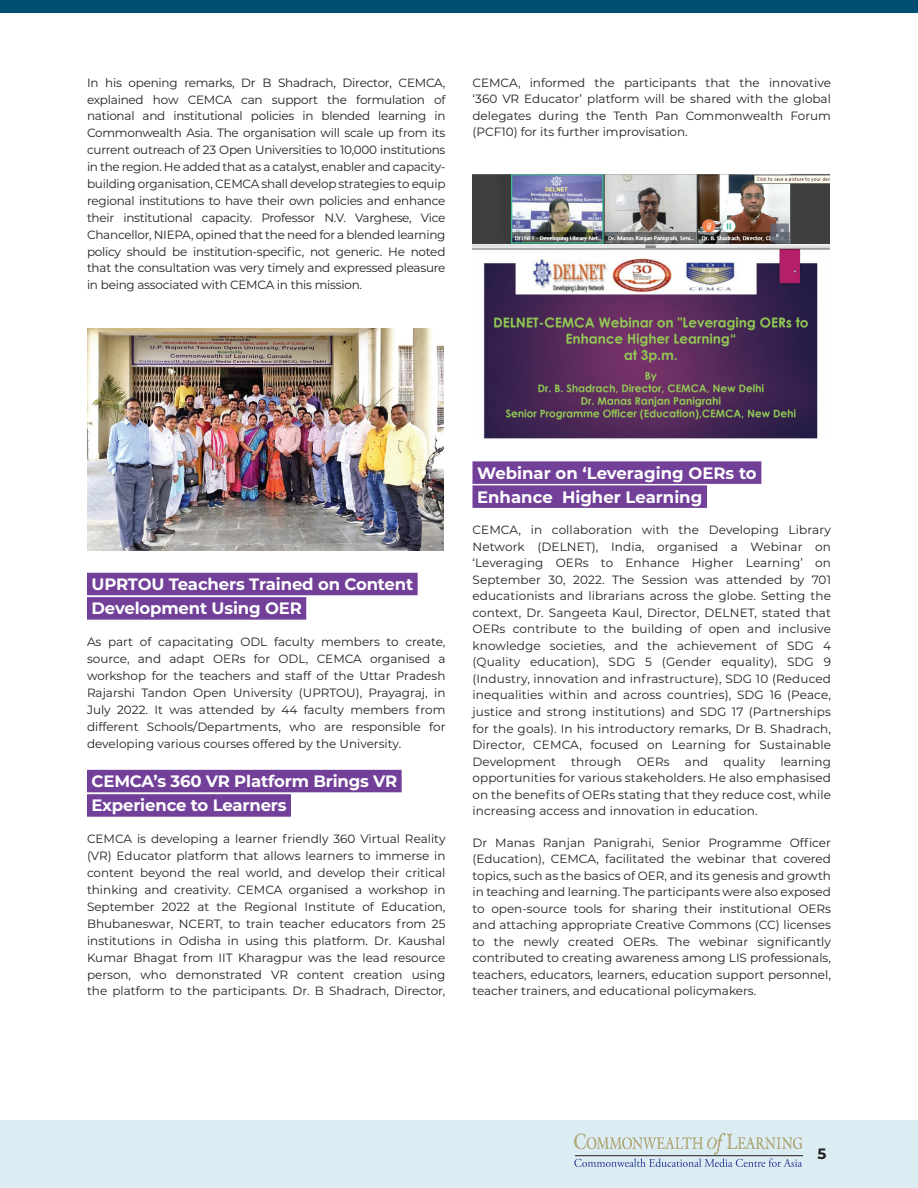
<style>
.page{position:relative;width:918px;height:1188px;background:#fff}
.page>*{position:absolute;margin:0;border:0;box-sizing:border-box;transform-origin:0 0}
.H2a{font:700 16.5px/24.5px "Montserrat";letter-spacing:-.01em;color:#fff}
.t1{font:700 15px "Montserrat";color:#231f20}
.Body_Copy{font:12px/16.5px "Montserrat";color:#231f20;text-align:justify}
</style>
<div class="page">
<div style="left:0;top:1120px;width:918px;height:68px;background:#dbecf3"></div>
<div style="left:0;top:0;width:918px;height:13px;background:#004f72"></div>
<hr style="left:575px;top:1155px;width:228px;height:1px;background:#231f20">
<svg style="left:574px;top:1133px;width:228px;height:34px"></svg>
<div style="left:87px;top:573px;width:331px;height:22px;background:#724099"></div>
<div style="left:87px;top:597px;width:219px;height:23px;background:#724099"></div>
<div style="left:87px;top:770px;width:315px;height:22px;background:#724099"></div>
<div style="left:87px;top:794px;width:204px;height:23px;background:#724099"></div>
<img style="left:87px;top:328px;width:357px;height:223px">
<div style="left:472px;top:461px;width:289px;height:23px;background:#724099"></div>
<div style="left:472px;top:485px;width:235px;height:23px;background:#724099"></div>
<img style="left:472px;top:175px;width:358px;height:264px">
<p class="Body_Copy" style="left:87px;top:73px;width:360px;line-height:17px">In his opening remarks, Dr B Shadrach, Director, CEMCA, explained how CEMCA can support the formulation of national and institutional policies in blended learning in Commonwealth Asia. The organisation will scale up from its current outreach of 23 Open Universities to 10,000 institutions in the region. He added that as a catalyst, enabler and capacity&shy;building organisation, CEMCA shall develop strategies to equip regional institutions to have their own policies and enhance their institutional capacity. Professor N.V. Varghese, Vice Chancellor, NIEPA, opined that the need for a blended learning policy should be institution-specific, not generic. He noted that the consultation was very timely and expressed pleasure in being associated with CEMCA in this mission.</p>
<p class="Body_Copy" style="left:472px;top:74px;width:360px">CEMCA, informed the participants that the innovative ‘360 VR Educator’ platform will be shared with the global delegates during the Tenth Pan Commonwealth Forum (PCF10) for its further improvisation.</p>
<p class="H2a" style="left:92px;top:571px;width:323px">UPRTOU Teachers Trained on Content<br>Development Using OER</p>
<p class="Body_Copy" style="left:87px;top:633px;width:360px;line-height:17px">As part of capacitating ODL faculty members to create, source, and adapt OERs for ODL, CEMCA organised a workshop for the teachers and staff of the Uttar Pradesh Rajarshi Tandon Open University (UPRTOU), Prayagraj, in July 2022. It was attended by 44 faculty members from different Schools/Departments, who are responsible for developing various courses offered by the University.</p>
<p class="H2a" style="left:92px;top:768px;width:307px">CEMCA’s 360 VR Platform Brings VR<br>Experience to Learners</p>
<p class="Body_Copy" style="left:87px;top:830px;width:360px;line-height:17px">CEMCA is developing a learner friendly 360 Virtual Reality (VR) Educator platform that allows learners to immerse in content beyond the real world, and develop their critical thinking and creativity. CEMCA organised a workshop in September 2022 at the Regional Institute of Education, Bhubaneswar, NCERT, to train teacher educators from 25 institutions in Odisha in using this platform. Dr. Kaushal Kumar Bhagat from IIT Kharagpur was the lead resource person, who demonstrated VR content creation using the platform to the participants. Dr. B Shadrach, Director,</p>
<p class="H2a" style="left:477px;top:460px;width:281px;line-height:24px">Webinar on ‘Leveraging OERs to<br>Enhance Higher Learning</p>
<p class="Body_Copy" style="left:472px;top:521px;width:360px">CEMCA, in collaboration with the Developing Library Network (DELNET), India, organised a Webinar on ‘Leveraging OERs to Enhance Higher Learning’ on September 30, 2022. The Session was attended by 701 educationists and librarians across the globe. Setting the context, Dr. Sangeeta Kaul, Director, DELNET, stated that OERs contribute to the building of open and inclusive knowledge societies, and the achievement of SDG 4 (Quality education), SDG 5 (Gender equality), SDG 9 (Industry, innovation and infrastructure), SDG 10 (Reduced inequalities within and across countries), SDG 16 (Peace, justice and strong institutions) and SDG 17 (Partnerships for the goals). In his introductory remarks, Dr B. Shadrach, Director, CEMCA, focused on Learning for Sustainable Development</p>
<p class="Body_Copy" style="left:472px;top:753px;width:360px;text-indent:308px">learning opportunities for various stakeholders. He also emphasised on the benefits of OERs stating that they reduce cost, while increasing access and innovation in education.</p>
<p class="Body_Copy" style="left:472px;top:834px;width:360px">Dr Manas Ranjan Panigrahi, Senior Programme Officer (Education), CEMCA, facilitated the webinar that covered topics, such as the basics of OER, and its genesis and growth in teaching and learning. The participants were also exposed to open-source tools for sharing their institutional OERs and attaching appropriate Creative Commons (CC) licenses to the newly created OERs. The webinar significantly contributed to creating awareness among LIS professionals, teachers, educators, learners, education support personnel, teacher trainers, and educational policymakers.</p>
<p class="Body_Copy" style="left:571px;top:753px;width:52px">through</p>
<p class="Body_Copy" style="left:637px;top:753px;width:34px">OERs</p>
<p class="Body_Copy" style="left:685px;top:753px;width:25px">and</p>
<p class="Body_Copy" style="left:724px;top:753px;width:43px">quality</p>
<p class="t1" style="left:818px;top:1143px;width:10px">5</p>
</div>
